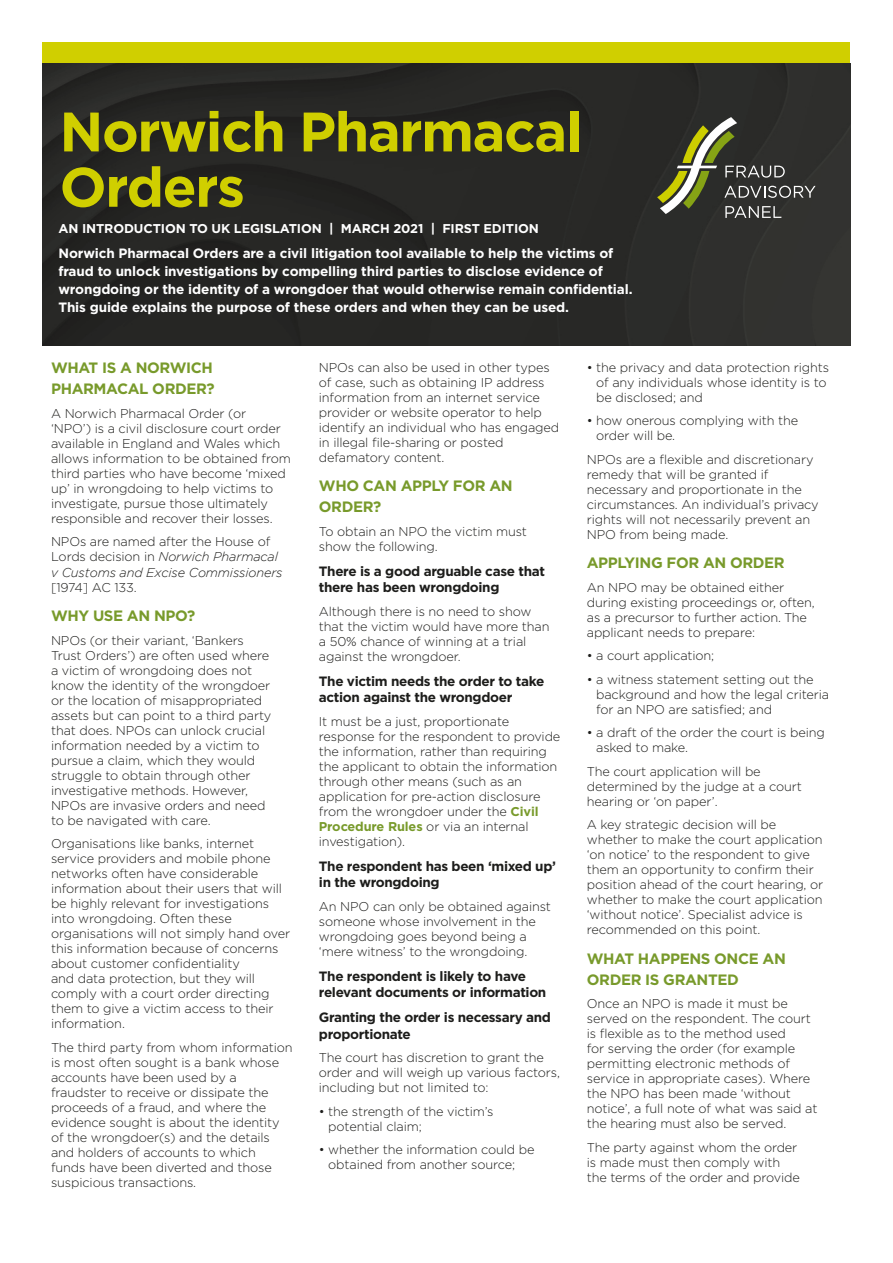
<style>
.page{position:relative;width:893px;height:1263px;background:#fff}
.page>*{position:absolute;margin:0;border:0;box-sizing:border-box;transform-origin:0 0}
.Main_Title{font:700 55.5px/55.3px "Gotham";letter-spacing:-.025em;color:#d0cf00}
.subhead{font:700 15px/21px "Gotham";letter-spacing:-.025em;color:#789a2b}
.detail{font:700 13.5px/18px "Gotham";letter-spacing:-.01em;color:#fff}
.subhead_2{font:700 13.5px/16.5px "Gotham";letter-spacing:-.025em;color:#1d1d1b}
.body_copy{font:300 12.75px/15px "Gotham";letter-spacing:-.01em;color:#1d1d1b}
.Main_sub_and_issue{font:700 12.75px "Gotham";letter-spacing:-.01em;color:#fff}
.s1{font-style:italic}
.s2{font-weight:700;color:#789a2b}
</style>
<div class="page">
<div style="left:43px;top:43px;width:807px;height:29px;background:#d0cf00"></div>
<img style="left:43px;top:64px;width:807px;height:282px">
<svg style="left:657px;top:117px;width:158px;height:101px;background:#4c4e3f"></svg>
<p class="Main_Title" style="left:60px;top:104px;width:524px">Norwich Pharmacal<br>Orders</p>
<p class="Main_sub_and_issue" style="left:58px;top:220px;width:482px">AN INTRODUCTION TO UK LEGISLATION | MARCH 2021 | FIRST EDITION</p>
<p class="detail" style="left:58px;top:244px;width:576px">Norwich Pharmacal Orders are a civil litigation tool available to help the victims of fraud to unlock investigations by compelling third parties to disclose evidence of wrongdoing or the identity of a wrongdoer that would otherwise remain confidential.<br>This guide explains the purpose of these orders and when they can be used.</p>
<p class="subhead" style="left:51px;top:358px;width:165px">WHAT IS A NORWICH<br>PHARMACAL ORDER?</p>
<p class="body_copy" style="left:51px;top:406px;width:241px">A Norwich Pharmacal Order (or<br>‘NPO’) is a civil disclosure court order available in England and Wales which allows information to be obtained from third parties who have become ‘mixed up’ in wrongdoing to help victims to investigate, pursue those ultimately responsible and recover their losses.</p>
<p class="body_copy" style="left:51px;top:534px;width:233px">NPOs are named after the House of<br>Lords decision in <span class="s1">Norwich Pharmacal v Customs and Excise Commissioners </span>[1974] AC 133.</p>
<p class="subhead" style="left:51px;top:605px;width:146px">WHY USE AN NPO?</p>
<p class="body_copy" style="left:51px;top:632px;width:222px">NPOs (or their variant, ‘Bankers Trust Orders’) are often used where a victim of wrongdoing does not know the identity of the wrongdoer or the location of misappropriated assets but can point to a third party that does. NPOs can unlock crucial information needed by a victim to pursue a claim, which they would struggle to obtain through other investigative methods. However, NPOs are invasive orders and need to be navigated with care.</p>
<p class="body_copy" style="left:51px;top:836px;width:241px">Organisations like banks, internet service providers and mobile phone networks often have considerable information about their users that will be highly relevant for investigations into wrongdoing. Often these organisations will not simply hand over this information because of concerns about customer confidentiality<br>and data protection, but they will comply with a court order directing them to give a victim access to their information.</p>
<p class="body_copy" style="left:51px;top:1039px;width:243px">The third party from whom information is most often sought is a bank whose accounts have been used by a fraudster to receive or dissipate the proceeds of a fraud, and where the evidence sought is about the identity of the wrongdoer(s) and the details and holders of accounts to which funds have been diverted and those suspicious transactions.</p>
<p class="body_copy" style="left:319px;top:359px;width:242px">NPOs can also be used in other types of case, such as obtaining IP address information from an internet service provider or website operator to help identify an individual who has engaged in illegal file-sharing or posted defamatory content.</p>
<p class="subhead" style="left:319px;top:475px;width:195px">WHO CAN APPLY FOR AN<br>ORDER?</p>
<p class="body_copy" style="left:319px;top:523px;width:210px">To obtain an NPO the victim must show the following.</p>
<p class="subhead_2" style="left:319px;top:563px;width:228px">There is a good arguable case that there has been wrongdoing</p>
<p class="body_copy" style="left:319px;top:603px;width:232px">Although there is no need to show that the victim would have more than a 50% chance of winning at a trial against the wrongdoer.</p>
<p class="subhead_2" style="left:319px;top:673px;width:227px">The victim needs the order to take action against the wrongdoer</p>
<p class="body_copy" style="left:319px;top:713px;width:243px">It must be a just, proportionate response for the respondent to provide the information, rather than requiring the applicant to obtain the information through other means (such as an application for pre-action disclosure from the wrongdoer under the <span class="s2">Civil Procedure Rules</span> or via an internal investigation).</p>
<p class="subhead_2" style="left:319px;top:858px;width:239px">The respondent has been ‘mixed up’ in the wrongdoing</p>
<p class="body_copy" style="left:319px;top:898px;width:234px">An NPO can only be obtained against someone whose involvement in the wrongdoing goes beyond being a ‘mere witness’ to the wrongdoing.</p>
<p class="subhead_2" style="left:319px;top:968px;width:229px">The respondent is likely to have relevant documents or information</p>
<p class="subhead_2" style="left:319px;top:1009px;width:234px">Granting the order is necessary and proportionate</p>
<p class="body_copy" style="left:319px;top:1050px;width:243px">The court has discretion to grant the order and will weigh up various factors, including but not limited to:</p>
<p class="body_copy" style="left:328px;top:1103px;width:167px;text-indent:-9px">• the strength of the victim’s potential claim;</p>
<p class="body_copy" style="left:328px;top:1142px;width:208px;text-indent:-9px">• whether the information could be obtained from another source;</p>
<p class="body_copy" style="left:596px;top:359px;width:235px;text-indent:-9px">• the privacy and data protection rights of any individuals whose identity is to be disclosed; and</p>
<p class="body_copy" style="left:596px;top:413px;width:204px;text-indent:-9px">• how onerous complying with the order will be.</p>
<p class="body_copy" style="left:587px;top:451px;width:233px">NPOs are a flexible and discretionary remedy that will be granted if necessary and proportionate in the circumstances. An individual’s privacy rights will not necessarily prevent an NPO from being made.</p>
<p class="subhead" style="left:587px;top:552px;width:199px">APPLYING FOR AN ORDER</p>
<p class="body_copy" style="left:587px;top:579px;width:229px">An NPO may be obtained either during existing proceedings or, often, as a precursor to further action. The applicant needs to prepare:</p>
<p class="body_copy" style="left:587px;top:648px;width:129px">• a court application;</p>
<p class="body_copy" style="left:596px;top:671px;width:235px;text-indent:-9px">• a witness statement setting out the background and how the legal criteria for an NPO are satisfied; and</p>
<p class="body_copy" style="left:596px;top:725px;width:230px;text-indent:-9px">• a draft of the order the court is being asked to make.</p>
<p class="body_copy" style="left:587px;top:763px;width:217px">The court application will be determined by the judge at a court hearing or ‘on paper’.</p>
<p class="body_copy" style="left:587px;top:817px;width:238px">A key strategic decision will be whether to make the court application ‘on notice’ to the respondent to give them an opportunity to confirm their position ahead of the court hearing, or whether to make the court application ‘without notice’. Specialist advice is recommended on this point.</p>
<p class="subhead" style="left:587px;top:948px;width:201px">WHAT HAPPENS ONCE AN<br>ORDER IS GRANTED</p>
<p class="body_copy" style="left:587px;top:996px;width:232px">Once an NPO is made it must be served on the respondent. The court is flexible as to the method used<br>for serving the order (for example permitting electronic methods of service in appropriate cases). Where the NPO has been made ‘without notice’, a full note of what was said at the hearing must also be served.</p>
<p class="body_copy" style="left:587px;top:1139px;width:215px">The party against whom the order is made must then comply with the terms of the order and provide</p>
</div>
